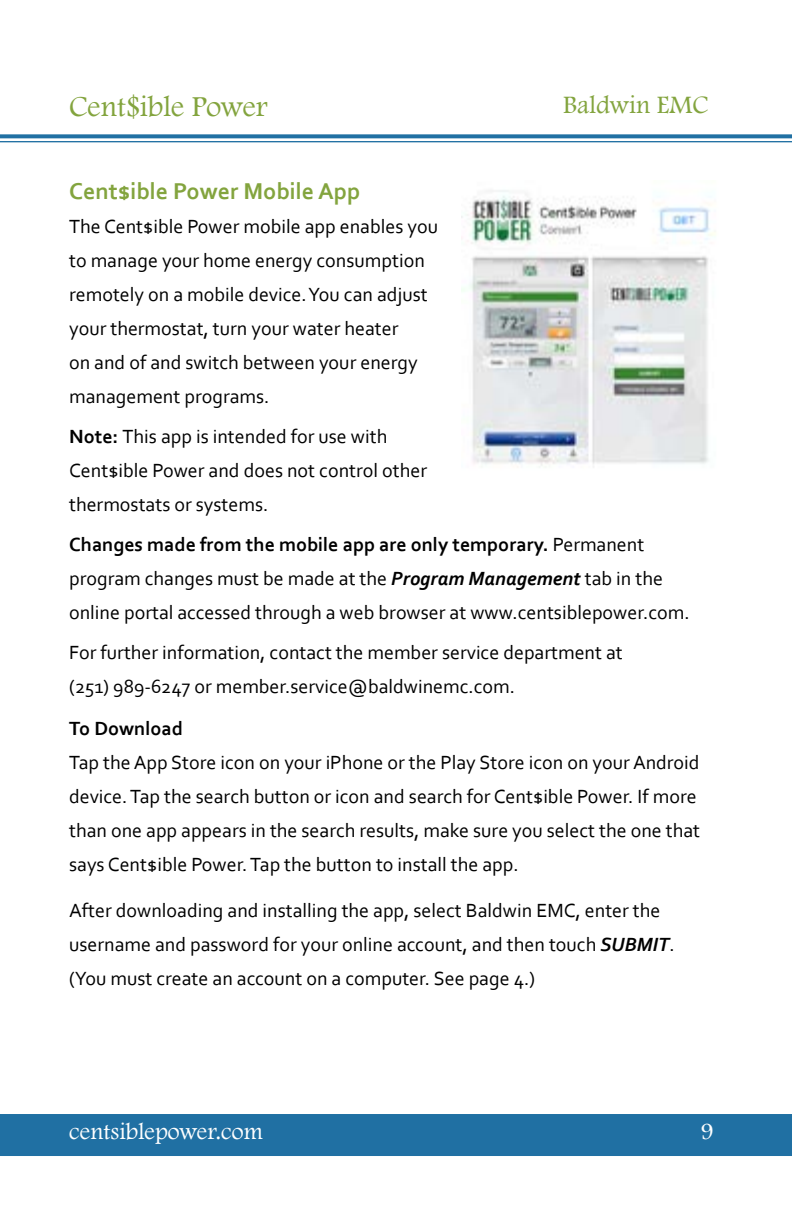
<style>
.page{position:relative;width:792px;height:1224px;background:#fff}
.page>*{position:absolute;margin:0;border:0;box-sizing:border-box;transform-origin:0 0}
.t1{font:30px "Footlight MT Light";color:#83a43e}
.t2{font:26px "Footlight MT Light";color:#83a43e}
.t3{font:700 24px "Corbel";color:#83a43e}
.t4{font:24px "Footlight MT Light";color:#fff}
.t5{font:20px/34px "Corbel";color:#000}
.t6{font:700 20px "Corbel";color:#000}
.s1{font-weight:700}
.s2{font-weight:700;font-style:italic}
</style>
<div class="page">
<div style="left:0;top:1114px;width:792px;height:42px;background:#2070a3"></div>
<svg style="left:0;top:134px;width:792px;height:4px;background:#337cab"></svg>
<hr style="left:0;top:141px;width:792px;height:1px;background:#2070a3">
<img style="left:462px;top:190px;width:254px;height:277px">
<h1 class="t1" style="left:69px;top:88px;width:200px">Cent$ible Power</h1>
<h2 class="t2" style="left:563px;top:89px;width:147px">Baldwin EMC</h2>
<p class="t3" style="left:69px;top:176px;width:293px">Cent$ible Power Mobile App</p>
<p class="t5" style="left:69px;top:209px;width:370px">The Cent$ible Power mobile app enables you to manage your home energy consumption remotely on a mobile device. You can adjust your thermostat, turn your water heater<br>on and of and switch between your energy management programs.</p>
<p class="t5" style="left:69px;top:419px;width:359px"><span class="s1">Note:</span> This app is intended for use with<br>Cent$ible Power and does not control other thermostats or systems.</p>
<p class="t5" style="left:69px;top:527px;width:622px"><span class="s1">Changes made from the mobile app are only temporary.</span> Permanent program changes must be made at the <span class="s2">Program Management</span> tab in the online portal accessed through a web browser at www.centsiblepower.com.</p>
<p class="t5" style="left:69px;top:635px;width:555px">For further information, contact the member service department at (251) 989-6247 or member.service@baldwinemc.com.</p>
<p class="t6" style="left:69px;top:716px;width:115px">To Download</p>
<p class="t5" style="left:69px;top:745px;width:633px">Tap the App Store icon on your iPhone or the Play Store icon on your Android device. Tap the search button or icon and search for Cent$ible Power. If more than one app appears in the search results, make sure you select the one that says Cent$ible Power. Tap the button to install the app.</p>
<p class="t5" style="left:69px;top:893px;width:607px">After downloading and installing the app, select Baldwin EMC, enter the username and password for your online account, and then touch <span class="s2">SUBMIT</span>. (You must create an account on a computer. See page 4.)</p>
<p class="t4" style="left:69px;top:1117px;width:195px">centsiblepower.com</p>
<p class="t4" style="left:701px;top:1117px;width:15px">9</p>
</div>
